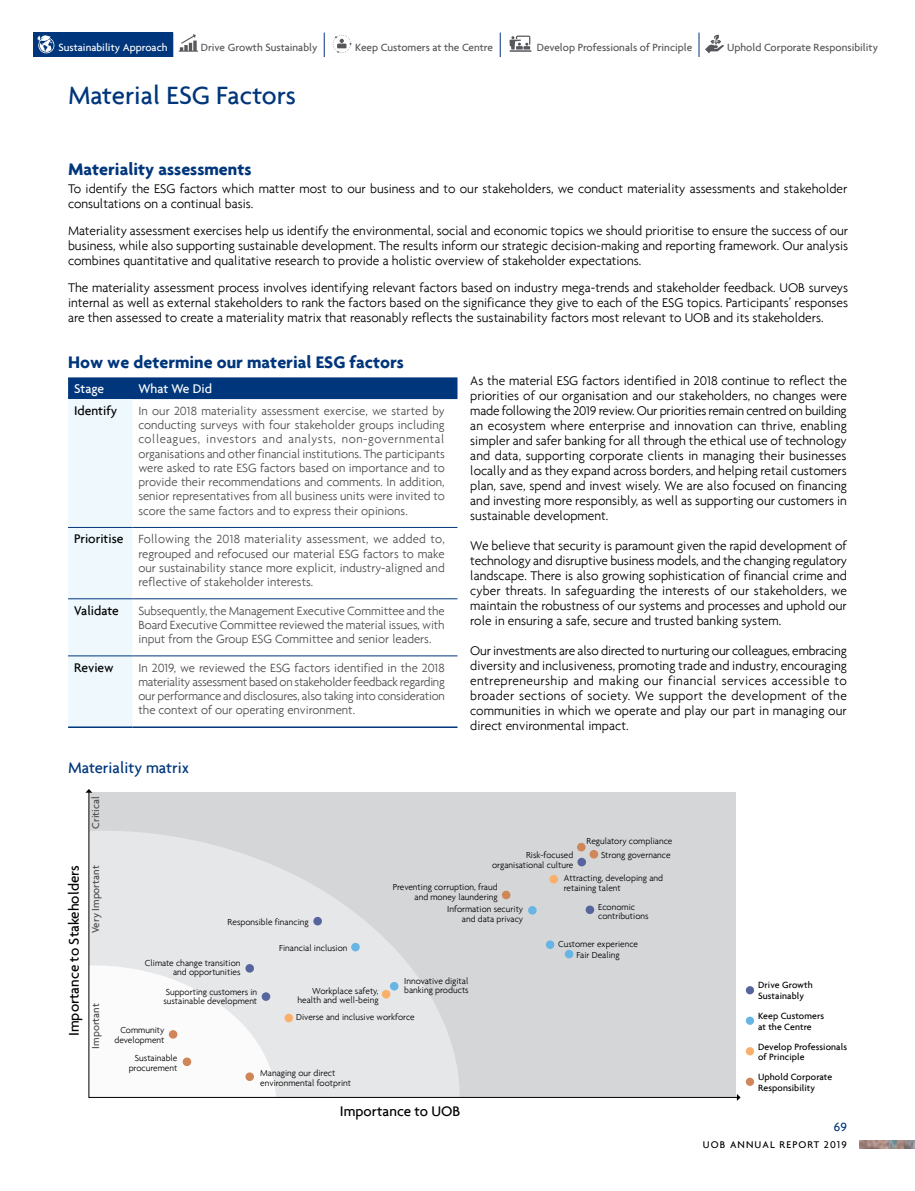
<style>
.page{position:relative;width:915px;height:1191px;background:#fff}
.page>*{position:absolute;margin:0;border:0;box-sizing:border-box;transform-origin:0 0}
.t1{font:500 27px "Agenda";color:#00367b}
.t2{font:700 18px "Agenda";color:#00367b}
.t3{font:500 16.5px "Agenda";color:#00367b}
.t4{font:500 15px "Agenda";color:#000}
.t5{font:300 13.5px/15px "Agenda";color:#000;text-align:justify}
.t6{font:500 13.5px "Agenda";color:#000}
.t7{font:500 13.5px "Agenda";color:#fff}
.t8{font:300 12.75px/14.2px "Agenda";color:#4c4d4f;text-align:justify}
.t9{font:500 12.75px "Agenda";color:#00367b}
.t10{font:500 11.25px "Agenda";color:#57585b}
.t11{font:500 11.25px "Agenda";color:#fff}
.t12{font:500 10.95px "Agenda";color:#4c4d4f}
.t13{font:500 10.5px "Agenda";letter-spacing:.105em;color:#000}
.t14{font:500 9.75px/10.5px "Agenda";letter-spacing:.01em;color:#000}
.t15{font:300 9.3px/9.3px "Agenda";color:#000;text-align:right}
.s1{font-weight:500;font-size:13.5px;color:#000}
</style>
<div class="page">
<svg style="left:68px;top:377px;width:389px;height:349px"></svg>
<hr style="left:68px;top:527px;width:64px;height:1px;background:#00367b">
<hr style="left:132px;top:527px;width:325px;height:1px;background:#00367b">
<hr style="left:68px;top:598px;width:64px;height:1px;background:#00367b">
<hr style="left:132px;top:598px;width:325px;height:1px;background:#00367b">
<hr style="left:68px;top:655px;width:64px;height:1px;background:#00367b">
<hr style="left:132px;top:655px;width:325px;height:1px;background:#00367b">
<hr style="left:68px;top:726px;width:64px;height:2px;background:#00367b">
<hr style="left:132px;top:726px;width:325px;height:2px;background:#00367b">
<svg style="left:89px;top:792px;width:647px;height:305px;background:#dcdddf"></svg>
<svg style="left:86px;top:789px;width:6px;height:3px"></svg>
<svg style="left:736px;top:1094px;width:4px;height:6px"></svg>
<div style="left:549px;top:875px;width:9px;height:8px;background:#faaf6a;border-radius:50%"></div>
<svg style="left:501px;top:890px;width:9px;height:9px"></svg>
<div style="left:382px;top:990px;width:8px;height:8px;background:#faaf6a;border-radius:50%"></div>
<div style="left:284px;top:1013px;width:9px;height:9px;background:#faaf6a;border-radius:50%"></div>
<div style="left:183px;top:1057px;width:8px;height:9px;background:#cf8658;border-radius:50%"></div>
<div style="left:169px;top:1030px;width:8px;height:8px;background:#cf8658;border-radius:50%"></div>
<div style="left:245px;top:1072px;width:9px;height:9px;background:#cf8658;border-radius:50%"></div>
<div style="left:745px;top:986px;width:8px;height:8px;background:#56659d;border-radius:50%"></div>
<svg style="left:745px;top:1016px;width:8px;height:9px"></svg>
<div style="left:745px;top:1047px;width:8px;height:8px;background:#faaf6a;border-radius:50%"></div>
<svg style="left:745px;top:1077px;width:8px;height:9px"></svg>
<img style="left:859px;top:1140px;width:55px;height:8px">
<svg style="left:500px;top:33px;width:1px;height:24px"></svg>
<svg style="left:324px;top:33px;width:1px;height:24px"></svg>
<svg style="left:172px;top:33px;width:1px;height:24px"></svg>
<hr style="left:509px;top:50px;width:22px;height:2px;background:#57585b">
<svg style="left:509px;top:36px;width:21px;height:14px"></svg>
<svg style="left:332px;top:35px;width:19px;height:18px"></svg>
<svg style="left:179px;top:34px;width:19px;height:18px"></svg>
<div style="left:33px;top:33px;width:139px;height:24px;background:#00367b"></div>
<svg style="left:698px;top:33px;width:25px;height:24px"></svg>
<svg style="left:37px;top:35px;width:18px;height:18px"></svg>
<p class="t11" style="left:58px;top:40px;width:111px">Sustainability Approach</p>
<p class="t10" style="left:201px;top:40px;width:118px">Drive Growth Sustainably</p>
<p class="t10" style="left:355px;top:40px;width:139px">Keep Customers at the Centre</p>
<p class="t10" style="left:536px;top:40px;width:157px">Develop Professionals of Principle</p>
<p class="t10" style="left:726px;top:40px;width:152px">Uphold Corporate Responsibility</p>
<h1 class="t1" style="left:68px;top:79px;width:229px">Material ESG Factors</h1>
<h2 class="t2" style="left:68px;top:159px;width:185px">Materiality assessments</h2>
<p class="t5" style="left:68px;top:181px;width:780px">To identify the ESG factors which matter most to our business and to our stakeholders, we conduct materiality assessments and stakeholder consultations on a continual basis.</p>
<p class="t5" style="left:68px;top:223px;width:781px">Materiality assessment exercises help us identify the environmental, social and economic topics we should prioritise to ensure the success of our business, while also supporting sustainable development. The results inform our strategic decision-making and reporting framework. Our analysis combines quantitative and qualitative research to provide a holistic overview of stakeholder expectations.</p>
<p class="t5" style="left:68px;top:280px;width:781px">The materiality assessment process involves identifying relevant factors based on industry mega-trends and stakeholder feedback. UOB surveys internal as well as external stakeholders to rank the factors based on the significance they give to each of the ESG topics. Participants’ responses are then assessed to create a materiality matrix that reasonably reflects the sustainability factors most relevant to UOB and its stakeholders.</p>
<h2 class="t2" style="left:68px;top:351px;width:337px">How we determine our material ESG factors</h2>
<p class="t7" style="left:74px;top:380px;width:32px">Stage</p>
<p class="t7" style="left:138px;top:380px;width:75px">What We Did</p>
<p class="t6" style="left:74px;top:402px;width:45px">Identify</p>
<p class="t8" style="left:138px;top:403px;width:308px">In our 2018 materiality assessment exercise, we started by conducting surveys with four stakeholder groups including colleagues, investors and analysts, non-governmental organisations and other financial institutions. The participants were asked to rate ESG factors based on importance and to provide their recommendations and comments. In addition, senior representatives from all business units were invited to score the same factors and to express their opinions.</p>
<p class="t8" style="left:138px;top:532px;width:308px;text-indent:-64px"><span class="s1">Prioritise</span> Following the 2018 materiality assessment, we added to, regrouped and refocused our material ESG factors to make our sustainability stance more explicit, industry-aligned and reflective of stakeholder interests.</p>
<p class="t6" style="left:74px;top:602px;width:46px">Validate</p>
<p class="t8" style="left:138px;top:603px;width:308px">Subsequently, the Management Executive Committee and the Board Executive Committee reviewed the material issues, with input from the Group ESG Committee and senior leaders.</p>
<p class="t6" style="left:74px;top:659px;width:41px">Review</p>
<p class="t8" style="left:138px;top:660px;width:308px">In 2019, we reviewed the ESG factors identified in the 2018 materiality assessment based on stakeholder feedback regarding our performance and disclosures, also taking into consideration the context of our operating environment.</p>
<p class="t5" style="left:470px;top:373px;width:378px">As the material ESG factors identified in 2018 continue to reflect the priorities of our organisation and our stakeholders, no changes were made following the 2019 review. Our priorities remain centred on building an ecosystem where enterprise and innovation can thrive, enabling simpler and safer banking for all through the ethical use of technology and data, supporting corporate clients in managing their businesses locally and as they expand across borders, and helping retail customers plan, save, spend and invest wisely. We are also focused on financing and investing more responsibly, as well as supporting our customers in sustainable development.</p>
<p class="t5" style="left:470px;top:538px;width:378px">We believe that security is paramount given the rapid development of technology and disruptive business models, and the changing regulatory landscape. There is also growing sophistication of financial crime and cyber threats. In safeguarding the interests of our stakeholders, we maintain the robustness of our systems and processes and uphold our role in ensuring a safe, secure and trusted banking system.</p>
<p class="t5" style="left:470px;top:643px;width:378px">Our investments are also directed to nurturing our colleagues, embracing diversity and inclusiveness, promoting trade and industry, encouraging entrepreneurship and making our financial services accessible to broader sections of society. We support the development of the communities in which we operate and play our part in managing our direct environmental impact.</p>
<p class="t3" style="left:68px;top:758px;width:122px">Materiality matrix</p>
<p class="t12" style="left:89px;top:828px;width:34px;rotate:-90deg">Critical</p>
<p class="t4" style="left:65px;top:1036px;width:172px;rotate:-90deg">Importance to Stakeholders</p>
<p class="t12" style="left:89px;top:933px;width:69px;rotate:-90deg">Very Important</p>
<p class="t12" style="left:89px;top:1048px;width:47px;rotate:-90deg">Important</p>
<p class="t15" style="left:227px;top:917px;width:83px">Responsible financing</p>
<p class="t15" style="left:279px;top:943px;width:70px">Financial inclusion</p>
<p class="t15" style="left:145px;top:958px;width:97px">Climate change transition and opportunities</p>
<p class="t15" style="left:163px;top:987px;width:95px;text-align:left">Supporting customers in sustainable development</p>
<p class="t15" style="left:297px;top:986px;width:83px">Workplace safety, health and well-being</p>
<p class="t15" style="left:492px;top:850px;width:83px">Risk-focused organisational culture</p>
<p class="t15" style="left:586px;top:834px;width:87px;line-height:13.2px">Regulatory compliance<br>Strong governance</p>
<p class="t15" style="left:563px;top:873px;width:101px">Attracting, developing and</p>
<p class="t15" style="left:393px;top:882px;width:106px">Preventing corruption, fraud</p>
<p class="t15" style="left:563px;top:883px;width:59px">retaining talent</p>
<p class="t15" style="left:447px;top:890px;width:77px;line-height:12.6px;text-align:left;text-indent:-33px">and money laundering<br>Information security</p>
<p class="t15" style="left:461px;top:913px;width:63px">and data privacy</p>
<p class="t15" style="left:598px;top:902px;width:52px;text-align:left">Economic contributions</p>
<p class="t15" style="left:558px;top:939px;width:81px">Customer experience</p>
<p class="t15" style="left:404px;top:976px;width:66px;text-align:left">Innovative digital banking products</p>
<p class="t15" style="left:576px;top:950px;width:45px">Fair Dealing</p>
<p class="t15" style="left:114px;top:1025px;width:51px">Community development</p>
<p class="t15" style="left:129px;top:1053px;width:50px">Sustainable procurement</p>
<p class="t15" style="left:296px;top:1012px;width:120px">Diverse and inclusive workforce</p>
<p class="t15" style="left:260px;top:1068px;width:92px;text-align:left">Managing our direct environmental footprint</p>
<p class="t4" style="left:340px;top:1102px;width:122px">Importance to UOB</p>
<p class="t14" style="left:757px;top:979px;width:56px">Drive Growth<br>Sustainably</p>
<p class="t14" style="left:757px;top:1010px;width:68px">Keep Customers at the Centre</p>
<p class="t14" style="left:757px;top:1040px;width:91px">Develop Professionals of Principle</p>
<p class="t14" style="left:757px;top:1071px;width:76px">Uphold Corporate<br>Responsibility</p>
<p class="t9" style="left:833px;top:1119px;width:15px">69</p>
<p class="t13" style="left:702px;top:1138px;width:145px">UOB ANNUAL REPORT 2019</p>
</div>
